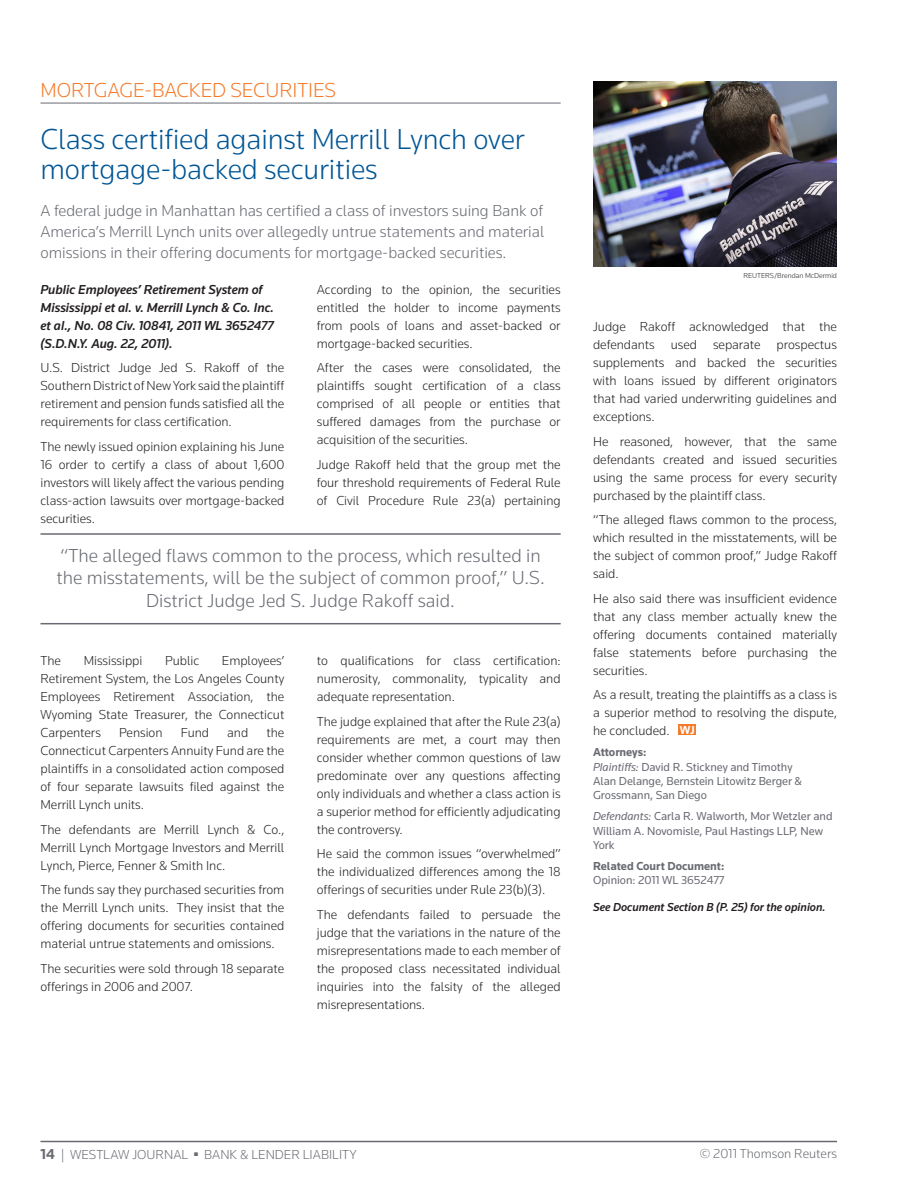
<style>
.page{position:relative;width:918px;height:1188px;background:#fff}
.page>*{position:absolute;margin:0;border:0;box-sizing:border-box;transform-origin:0 0}
.CT{font:300 30px/30px "Knowledge";letter-spacing:-.005em;color:#005595}
.CN{font:300 21px "Knowledge";letter-spacing:-.005em;color:#f47b2a}
.Pull_quote{font:300 19.5px/22.5px "Knowledge";color:#696b73;text-align:center}
.IM{font:300 16.5px/21px "Knowledge";color:#696b73;text-align:justify}
.t1{font:300 13.5px/18px "Knowledge";color:#231f20;text-align:justify}
.REF2{font:italic 500 13.5px/18px "Knowledge";color:#231f20}
.t2{font:300 13.5px "Knowledge";color:#696b73}
.AN{font:12px/14.4px "Knowledge";color:#696b73}
.SEE_Doc_Section{font:italic 500 12px "Knowledge";color:#231f20}
.AN_Head{font:700 12px "Knowledge";color:#696b73}
.t3{font:700 11.85px "Knowledge";color:#fff}
.Photo_credit{font:300 7.5px "Knowledge";color:#231f20}
.s1{font-style:italic}
.s2{font-weight:700;font-size:15px}
</style>
<div class="page">
<hr style="left:40px;top:1141px;width:797px;height:1px;background:#696b73">
<hr style="left:40px;top:103px;width:521px;height:1px;background:#696b73">
<img style="left:593px;top:81px;width:244px;height:186px">
<div style="left:679px;top:724px;width:17px;height:11px;background:#f47b2a"></div>
<hr style="left:40px;top:533px;width:521px;height:2px;background:#696b73">
<hr style="left:40px;top:623px;width:521px;height:1px;background:#696b73">
<p class="CN" style="left:40px;top:77px;width:297px">MORTGAGE-BACKED SECURITIES</p>
<p class="CT" style="left:40px;top:123px;width:486px">Class certified against Merrill Lynch over mortgage-backed securities</p>
<p class="IM" style="left:40px;top:200px;width:505px">A federal judge in Manhattan has certified a class of investors suing Bank of America’s Merrill Lynch units over allegedly untrue statements and material omissions in their offering documents for mortgage-backed securities.</p>
<p class="REF2" style="left:40px;top:280px;width:235px">Public Employees’ Retirement System of Mississippi et al. v. Merrill Lynch &amp; Co. Inc. et al., No. 08 Civ. 10841, 2011 WL 3652477 (S.D.N.Y. Aug. 22, 2011).</p>
<p class="t1" style="left:40px;top:358px;width:245px">U.S. District Judge Jed S. Rakoff of the Southern District of New York said the plaintiff retirement and pension funds satisfied all the requirements for class certification.</p>
<p class="t1" style="left:40px;top:437px;width:245px">The newly issued opinion explaining his June 16 order to certify a class of about 1,600 investors will likely affect the various pending class-action lawsuits over mortgage-backed securities.</p>
<p class="t1" style="left:317px;top:280px;width:245px">According to the opinion, the securities entitled the holder to income payments from pools of loans and asset-backed or mortgage-backed securities.</p>
<p class="t1" style="left:317px;top:358px;width:245px">After the cases were consolidated, the plaintiffs sought certification of a class comprised of all people or entities that suffered damages from the purchase or acquisition of the securities.</p>
<p class="t1" style="left:317px;top:455px;width:245px">Judge Rakoff held that the group met the four threshold requirements of Federal Rule of Civil Procedure Rule 23(a) pertaining</p>
<p class="Pull_quote" style="left:56px;top:544px;width:490px">“The alleged flaws common to the process, which resulted in the misstatements, will be the subject of common proof,” U.S.<br>District Judge Jed S. Judge Rakoff said.</p>
<p class="t1" style="left:40px;top:651px;width:245px;text-indent:181px">Employees’ Retirement System, the Los Angeles County Employees Retirement Association, the Wyoming State Treasurer, the Connecticut Carpenters</p>
<p class="t1" style="left:40px;top:651px;width:22px">The</p>
<p class="t1" style="left:84px;top:651px;width:60px">Mississippi</p>
<p class="t1" style="left:165px;top:651px;width:36px">Public</p>
<p class="t1" style="left:40px;top:723px;width:245px;text-indent:226px">the Connecticut Carpenters Annuity Fund are the plaintiffs in a consolidated action composed of four separate lawsuits filed against the Merrill Lynch units.</p>
<p class="t1" style="left:40px;top:820px;width:245px">The defendants are Merrill Lynch &amp; Co., Merrill Lynch Mortgage Investors and Merrill Lynch, Pierce, Fenner &amp; Smith Inc.</p>
<p class="t1" style="left:40px;top:880px;width:245px">The funds say they purchased securities from the Merrill Lynch units. They insist that the offering documents for securities contained material untrue statements and omissions.</p>
<p class="t1" style="left:40px;top:959px;width:245px">The securities were sold through 18 separate offerings in 2006 and 2007.</p>
<p class="t1" style="left:119px;top:723px;width:45px">Pension</p>
<p class="t1" style="left:181px;top:723px;width:30px">Fund</p>
<p class="t1" style="left:227px;top:723px;width:23px">and</p>
<p class="t1" style="left:317px;top:651px;width:245px">to qualifications for class certification: numerosity, commonality, typicality and adequate representation.</p>
<p class="t1" style="left:317px;top:712px;width:245px">The judge explained that after the Rule 23(a) requirements are met, a court may then consider whether common questions of law predominate over any questions affecting only individuals and whether a class action is a superior method for efficiently adjudicating the controversy.</p>
<p class="t1" style="left:317px;top:844px;width:245px">He said the common issues “overwhelmed” the individualized differences among the 18 offerings of securities under Rule 23(b)(3).</p>
<p class="t1" style="left:317px;top:905px;width:245px">The defendants failed to persuade the judge that the variations in the nature of the misrepresentations made to each member of the proposed class necessitated individual inquiries into the falsity of the alleged misrepresentations.</p>
<p class="Photo_credit" style="left:743px;top:271px;width:95px">REUTERS/Brendan McDermid</p>
<p class="t1" style="left:593px;top:318px;width:245px">Judge Rakoff acknowledged that the defendants used separate prospectus supplements and backed the securities with loans issued by different originators that had varied underwriting guidelines and exceptions.</p>
<p class="t1" style="left:593px;top:432px;width:245px">He reasoned, however, that the same defendants created and issued securities using the same process for every security purchased by the plaintiff class.</p>
<p class="t1" style="left:593px;top:511px;width:245px">“The alleged flaws common to the process, which resulted in the misstatements, will be the subject of common proof,” Judge Rakoff said.</p>
<p class="t1" style="left:593px;top:589px;width:245px">He also said there was insufficient evidence that any class member actually knew the offering documents contained materially false statements before purchasing the securities.</p>
<p class="t1" style="left:593px;top:686px;width:245px">As a result, treating the plaintiffs as a class is a superior method to resolving the dispute, he concluded.</p>
<p class="t3" style="left:680px;top:723px;width:16px">WJ</p>
<p class="AN_Head" style="left:593px;top:745px;width:55px">Attorneys:</p>
<p class="AN" style="left:593px;top:759px;width:211px"><span class="s1">Plaintiffs:</span> David R. Stickney and Timothy<br>Alan Delange, Bernstein Litowitz Berger &amp;<br>Grossmann, San Diego</p>
<p class="AN" style="left:593px;top:809px;width:241px"><span class="s1">Defendants:</span> Carla R. Walworth, Mor Wetzler and<br>William A. Novomisle, Paul Hastings LLP, New<br>York</p>
<p class="AN_Head" style="left:593px;top:859px;width:133px">Related Court Document:</p>
<p class="AN" style="left:593px;top:873px;width:133px">Opinion: 2011 WL 3652477</p>
<p class="SEE_Doc_Section" style="left:593px;top:900px;width:234px">See Document Section B (P. 25) for the opinion.</p>
<p class="t2" style="left:40px;top:1146px;width:318px"><span class="s2">14</span> | WESTLAW JOURNAL ■ BANK &amp; LENDER LIABILITY</p>
<p class="t2" style="left:700px;top:1145px;width:139px">© 2011 Thomson Reuters</p>
</div>
